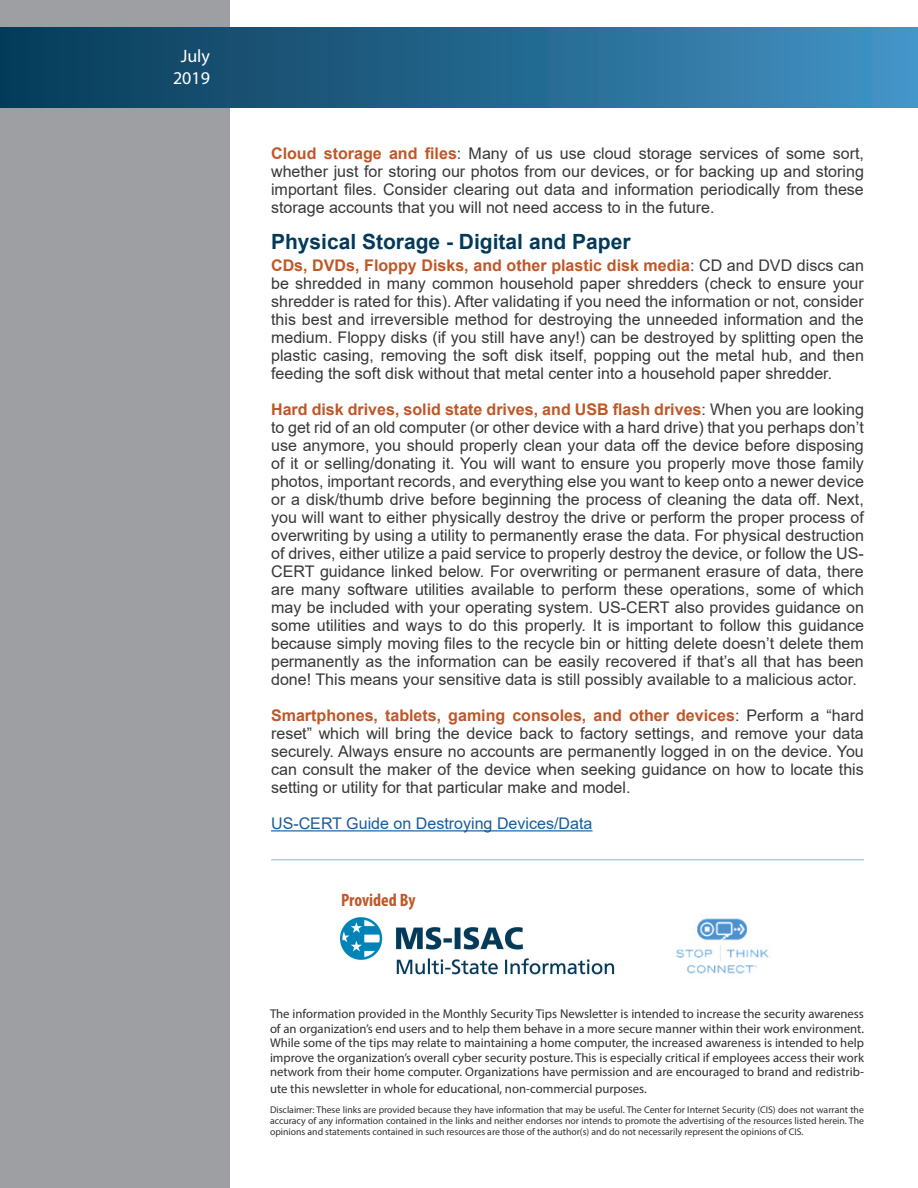
<style>
.page{position:relative;width:918px;height:1188px;background:#fff}
.page>*{position:absolute;margin:0;border:0;box-sizing:border-box;transform-origin:0 0}
.t1{font:700 21px "Arial";color:#023b5a}
.t2{font:700 condensed 18px "Myriad Pro";color:#bf5727}
.t3{font:18px "Myriad Pro";color:#fff}
.t4{font:16.05px/18px "Arial";color:#383839;text-align:justify}
.t5{font:16.05px "Arial";color:#175d9e}
.t6{font:12.75px/14.7px "Myriad Pro";color:#312f30;text-align:justify}
.t7{font:9.75px/10.8px "Myriad Pro";color:#312f30;text-align:justify}
.s1{font-weight:700;color:#bf5727}
</style>
<div class="page">
<div style="left:0;top:0;width:230px;height:1188px;background:#9d9fa2"></div>
<div style="left:0;top:27px;width:918px;height:81px;background:linear-gradient(to right,#063955,#4292c4)"></div>
<hr style="left:271px;top:830px;width:322px;height:1px;background:#175d9e">
<img style="left:341px;top:917px;width:274px;height:58px">
<img style="left:676px;top:918px;width:93px;height:56px">
<hr style="left:271px;top:859px;width:593px;height:1px;background:#8fb8de">
<p class="t3" style="left:181px;top:45px;width:31px">July</p>
<p class="t3" style="left:173px;top:67px;width:38px">2019</p>
<p class="t4" style="left:271px;top:144px;width:594px"><span class="s1">Cloud storage and files</span>: Many of us use cloud storage services of some sort, whether just for storing our photos from our devices, or for backing up and storing important files. Consider clearing out data and information periodically from these storage accounts that you will not need access to in the future.</p>
<p class="t1" style="left:271px;top:227px;width:361px">Physical Storage - Digital and Paper</p>
<p class="t4" style="left:271px;top:256px;width:594px"><span class="s1">CDs, DVDs, Floppy Disks, and other plastic disk media</span>: CD and DVD discs can be shredded in many common household paper shredders (check to ensure your shredder is rated for this). After validating if you need the information or not, consider this best and irreversible method for destroying the unneeded information and the medium. Floppy disks (if you still have any!) can be destroyed by splitting open the plastic casing, removing the soft disk itself, popping out the metal hub, and then feeding the soft disk without that metal center into a household paper shredder.</p>
<p class="t4" style="left:271px;top:400px;width:594px"><span class="s1">Hard disk drives, solid state drives, and USB flash drives</span>: When you are looking to get rid of an old computer (or other device with a hard drive) that you perhaps don’t use anymore, you should properly clean your data off the device before disposing of it or selling/donating it. You will want to ensure you properly move those family photos, important records, and everything else you want to keep onto a newer device or a disk/thumb drive before beginning the process of cleaning the data off. Next, you will want to either physically destroy the drive or perform the proper process of overwriting by using a utility to permanently erase the data. For physical destruction of drives, either utilize a paid service to properly destroy the device, or follow the US-CERT guidance linked below. For overwriting or permanent erasure of data, there are many software utilities available to perform these operations, some of which may be included with your operating system. US-CERT also provides guidance on some utilities and ways to do this properly. It is important to follow this guidance because simply moving files to the recycle bin or hitting delete doesn’t delete them permanently as the information can be easily recovered if that’s all that has been done! This means your sensitive data is still possibly available to a malicious actor.</p>
<p class="t4" style="left:271px;top:706px;width:594px"><span class="s1">Smartphones, tablets, gaming consoles, and other devices</span>: Perform a “hard reset” which will bring the device back to factory settings, and remove your data securely. Always ensure no accounts are permanently logged in on the device. You can consult the maker of the device when seeking guidance on how to locate this setting or utility for that particular make and model.</p>
<p class="t5" style="left:271px;top:812px;width:323px">US-CERT Guide on Destroying Devices/Data</p>
<p class="t2" style="left:341px;top:889px;width:76px">Provided By</p>
<p class="t6" style="left:270px;top:1006px;width:596px">The information provided in the Monthly Security Tips Newsletter is intended to increase the security awareness of an organization’s end users and to help them behave in a more secure manner within their work environment.<br>While some of the tips may relate to maintaining a home computer, the increased awareness is intended to help improve the organization’s overall cyber security posture. This is especially critical if employees access their work network from their home computer. Organizations have permission and are encouraged to brand and redistrib-</p>
<p class="t6" style="left:270px;top:1081px;width:378px">ute this newsletter in whole for educational, non-commercial purposes.</p>
<p class="t7" style="left:270px;top:1105px;width:596px">Disclaimer: These links are provided because they have information that may be useful. The Center for Internet Security (CIS) does not warrant the accuracy of any information contained in the links and neither endorses nor intends to promote the advertising of the resources listed herein. The opinions and statements contained in such resources are those of the author(s) and do not necessarily represent the opinions of CIS.</p>
</div>
